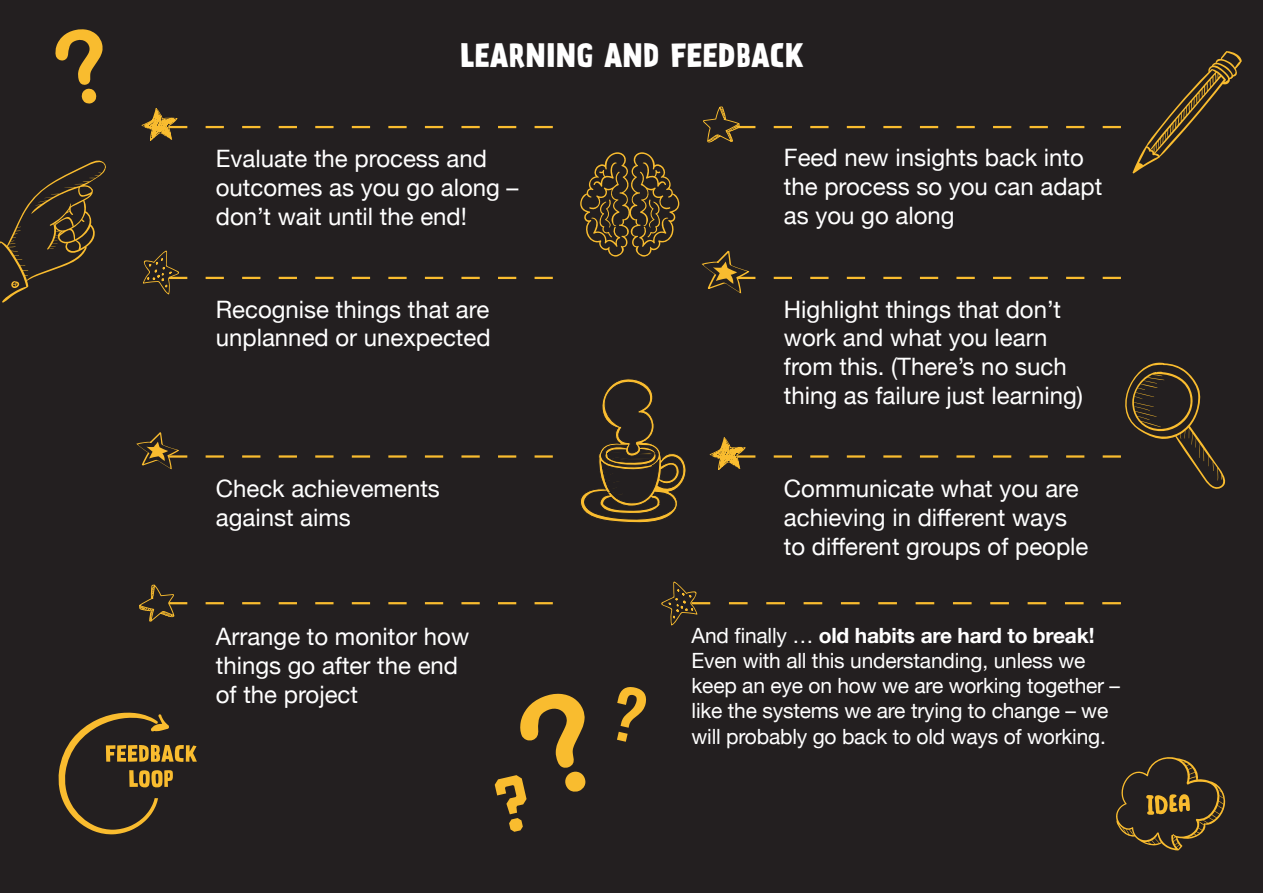
<style>
.page{position:relative;width:1263px;height:893px;background:#231f20}
.page>*{position:absolute;margin:0;border:0;box-sizing:border-box;transform-origin:0 0}
.t1{font:700 30px "Prater Sans Pro";letter-spacing:.01em;color:#fff}
.t2{font:24px/28.8px "Helvetica Neue";color:#fff}
.t3{font:21px/25.2px "Helvetica Neue";letter-spacing:-.01em;color:#fff}
.s1{font-weight:700}
</style>
<div class="page">
<svg style="left:580px;top:152px;width:99px;height:105px"></svg>
<svg style="left:1132px;top:51px;width:110px;height:123px"></svg>
<svg style="left:0;top:160px;width:106px;height:143px"></svg>
<svg style="left:580px;top:379px;width:106px;height:144px"></svg>
<svg style="left:1116px;top:757px;width:109px;height:93px"></svg>
<svg style="left:141px;top:108px;width:412px;height:33px"></svg>
<svg style="left:709px;top:362px;width:517px;height:127px"></svg>
<svg style="left:703px;top:106px;width:418px;height:37px"></svg>
<svg style="left:139px;top:584px;width:414px;height:38px"></svg>
<svg style="left:143px;top:250px;width:410px;height:44px"></svg>
<svg style="left:661px;top:581px;width:460px;height:44px"></svg>
<svg style="left:701px;top:251px;width:420px;height:42px"></svg>
<svg style="left:136px;top:432px;width:417px;height:37px"></svg>
<svg style="left:58px;top:712px;width:139px;height:122px"></svg>
<svg style="left:495px;top:693px;width:91px;height:139px"></svg>
<svg style="left:617px;top:687px;width:29px;height:55px"></svg>
<svg style="left:55px;top:29px;width:48px;height:75px"></svg>
<p class="t1" style="left:460px;top:32px;width:344px">LEARNING AND FEEDBACK</p>
<p class="t2" style="left:216px;top:146px;width:304px">Evaluate the process and outcomes as you go along – don’t wait until the end!</p>
<p class="t2" style="left:216px;top:296px;width:276px">Recognise things that are unplanned or unexpected</p>
<p class="t2" style="left:216px;top:475px;width:226px">Check achievements against aims</p>
<p class="t2" style="left:216px;top:624px;width:255px">Arrange to monitor how things go after the end of the project</p>
<p class="t2" style="left:784px;top:144px;width:320px">Feed new insights back into the process so you can adapt as you go along</p>
<p class="t2" style="left:784px;top:296px;width:301px">Highlight things that don’t work and what you learn from this. (There’s no such thing as failure just learning)</p>
<p class="t2" style="left:784px;top:475px;width:306px">Communicate what you are achieving in different ways to different groups of people</p>
<p class="t3" style="left:692px;top:624px;width:430px">And finally … <span class="s1">old habits are hard to break!<br></span>Even with all this understanding, unless we keep an eye on how we are working together – like the systems we are trying to change – we will probably go back to old ways of working.</p>
</div>
